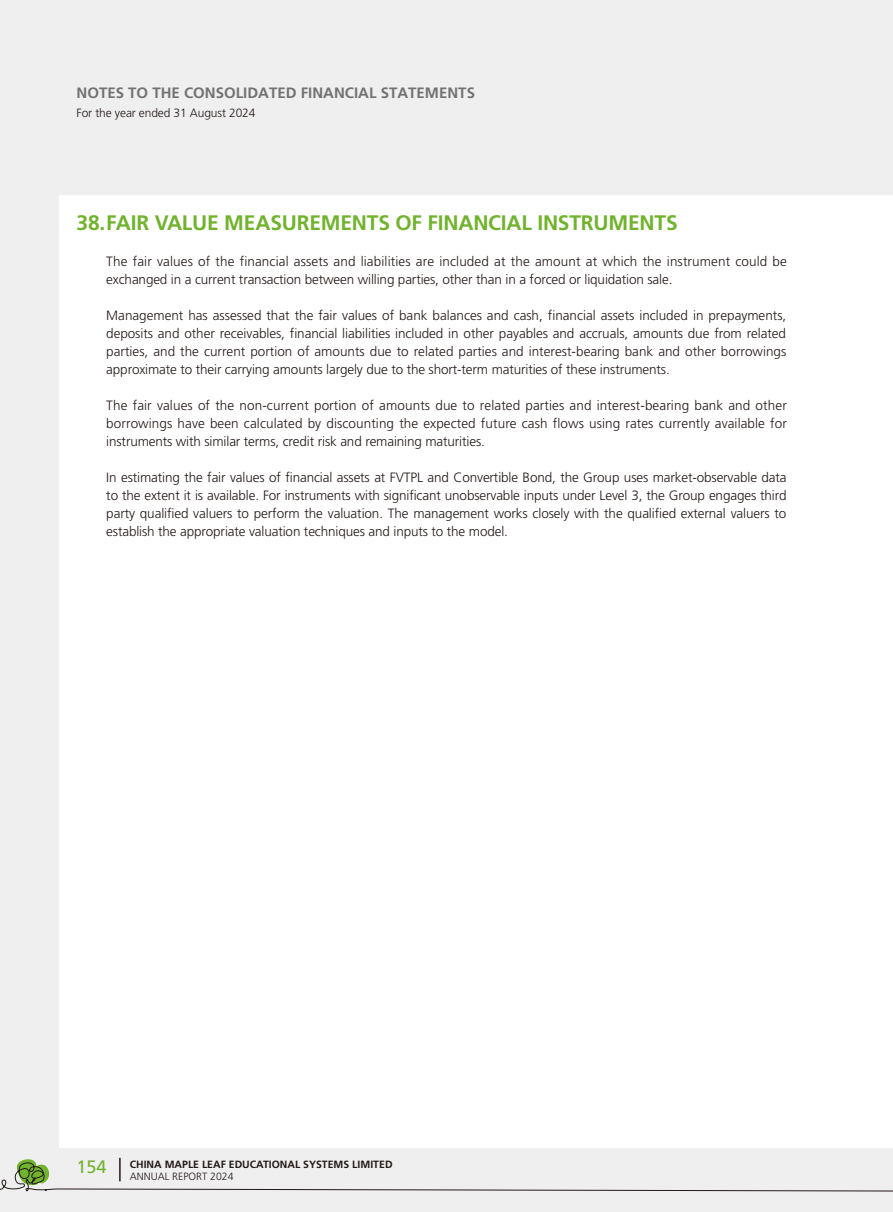
<style>
.page{position:relative;width:893px;height:1212px;background:#efeff0}
.page>*{position:absolute;margin:0;border:0;box-sizing:border-box;transform-origin:0 0}
.t1{font:700 21px "Frutiger LT Std";letter-spacing:-.01em;color:#71b32d}
.t2{font:18px "Frutiger LT Std";color:#71b32d}
.t3{font:700 15px "Frutiger LT Std";color:#727272}
.t4{font:300 13.5px/18px "Frutiger LT Std";letter-spacing:-.01em;color:#231916;text-align:justify}
.t5{font:300 13.5px/18px "Frutiger LT Std";letter-spacing:.01em;color:#231916}
.t6{font:300 12px "Frutiger LT Std";letter-spacing:-.01em;color:#231916}
.t7{font:700 10.5px "Frutiger LT Std";color:#231916}
.t8{font:300 10.5px "Frutiger LT Std";color:#231916}
</style>
<div class="page">
<svg style="left:0;top:1142px;width:893px;height:50px"></svg>
<div style="left:60px;top:196px;width:833px;height:952px;background:#fff"></div>
<hr style="left:119px;top:1158px;width:2px;height:23px;background:#231916">
<p class="t3" style="left:77px;top:83px;width:400px">NOTES TO THE CONSOLIDATED FINANCIAL STATEMENTS</p>
<p class="t6" style="left:77px;top:106px;width:180px">For the year ended 31 August 2024</p>
<h1 class="t1" style="left:77px;top:210px;width:603px">38.FAIR VALUE MEASUREMENTS OF FINANCIAL INSTRUMENTS</h1>
<p class="t5" style="left:106px;top:253px;width:682px">The fair values of the financial assets and liabilities are included at the amount at which the instrument could be exchanged in a current transaction between willing parties, other than in a forced or liquidation sale.</p>
<p class="t4" style="left:106px;top:307px;width:682px">Management has assessed that the fair values of bank balances and cash, financial assets included in prepayments, deposits and other receivables, financial liabilities included in other payables and accruals, amounts due from related parties, and the current portion of amounts due to related parties and interest-bearing bank and other borrowings approximate to their carrying amounts largely due to the short-term maturities of these instruments.</p>
<p class="t4" style="left:106px;top:397px;width:682px">The fair values of the non-current portion of amounts due to related parties and interest-bearing bank and other borrowings have been calculated by discounting the expected future cash flows using rates currently available for instruments with similar terms, credit risk and remaining maturities.</p>
<p class="t4" style="left:106px;top:469px;width:682px">In estimating the fair values of financial assets at FVTPL and Convertible Bond, the Group uses market-observable data to the extent it is available. For instruments with significant unobservable inputs under Level 3, the Group engages third party qualified valuers to perform the valuation. The management works closely with the qualified external valuers to establish the appropriate valuation techniques and inputs to the model.</p>
<h2 class="t2" style="left:77px;top:1156px;width:32px">154</h2>
<p class="t7" style="left:130px;top:1158px;width:264px">CHINA MAPLE LEAF EDUCATIONAL SYSTEMS LIMITED</p>
<p class="t8" style="left:130px;top:1170px;width:105px">ANNUAL REPORT 2024</p>
</div>
